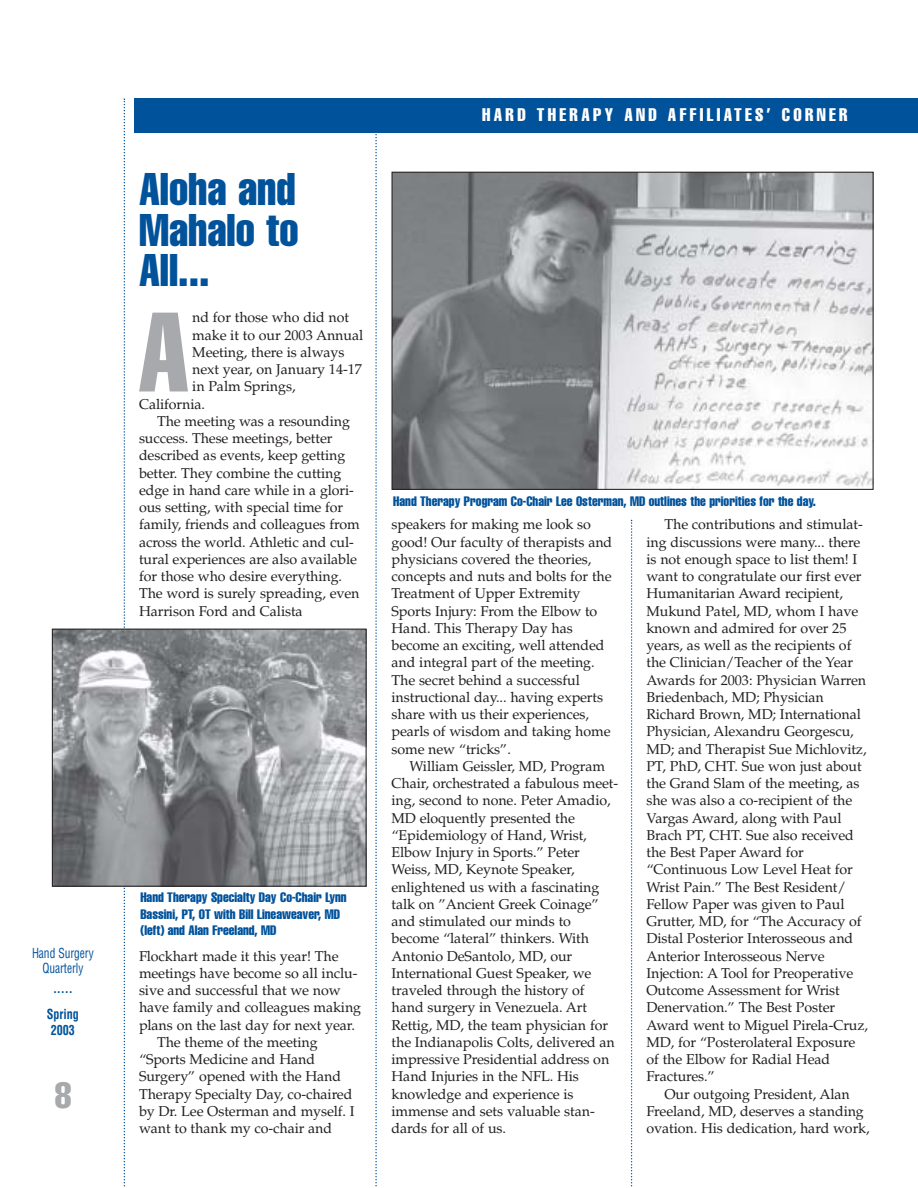
<style>
.page{position:relative;width:918px;height:1188px;background:#fff}
.page>*{position:absolute;margin:0;border:0;box-sizing:border-box;transform-origin:0 0}
.t1{font:extra-condensed 110.7px "Helvetica";color:#a7a9ac}
.t2{font:extra-condensed 45px/40.5px "Helvetica";color:#00529b;text-align:justify}
.t3{font:extra-condensed 36px "Helvetica";color:#a7a9ac}
.t4{font:extra-condensed 18px "Helvetica";letter-spacing:.185em;color:#fff}
.t5{font:14.25px/17.2px "Palatino";letter-spacing:-.005em;color:#231f1f}
.t6{font:extra-condensed 13.5px/16.5px "Helvetica";color:#00529b}
.t7{font:condensed 13.5px/15px "Helvetica";letter-spacing:-.005em;color:#00529b;text-align:center;scale:.85 1}
.t8{font:700 condensed 13.5px/26px "Helvetica";letter-spacing:-.005em;color:#00529b;text-align:center;scale:.9 1}
</style>
<div class="page">
<svg style="left:124px;top:99px;width:1px;height:1088px"></svg>
<svg style="left:375px;top:134px;width:2px;height:1053px"></svg>
<svg style="left:631px;top:520px;width:1px;height:667px"></svg>
<div style="left:135px;top:98px;width:783px;height:35px;background:#00529b"></div>
<img style="left:394px;top:174px;width:478px;height:314px">
<div style="left:392px;top:172px;width:482px;height:318px;border:1px solid #231f1f"></div>
<img style="left:54px;top:631px;width:311px;height:254px">
<div style="left:52px;top:629px;width:315px;height:258px;border:1px solid #231f1f"></div>
<p class="t7" style="left:32px;top:946px;width:74px">Hand Surgery<br>Quarterly</p>
<p class="t8" style="left:47px;top:976px;width:37px">.....<br>Spring</p>
<p class="t8" style="left:51px;top:1018px;width:28px">2003</p>
<h3 class="t3" style="left:55px;top:1082px;width:18px">8</h3>
<h2 class="t2" style="left:139px;top:172px;width:161px">Aloha and Mahalo to All...</h2>
<h1 class="t1" style="left:138px;top:313px;width:53px">A</h1>
<p class="t5" style="left:192px;top:311px;width:158px">nd for those who did not</p>
<p class="t5" style="left:192px;top:328px;width:172px">make it to our 2003 Annual</p>
<p class="t5" style="left:192px;top:345px;width:154px">Meeting, there is always</p>
<p class="t5" style="left:192px;top:362px;width:171px">next year, on January 14-17</p>
<p class="t5" style="left:192px;top:380px;width:105px">in Palm Springs,</p>
<p class="t5" style="left:139px;top:397px;width:68px">California.</p>
<p class="t5" style="left:157px;top:414px;width:194px">The meeting was a resounding</p>
<p class="t5" style="left:139px;top:431px;width:195px">success. These meetings, better</p>
<p class="t5" style="left:139px;top:449px;width:208px">described as events, keep getting</p>
<p class="t5" style="left:139px;top:466px;width:204px">better. They combine the cutting</p>
<p class="t5" style="left:139px;top:483px;width:216px">edge in hand care while in a glori-</p>
<p class="t5" style="left:139px;top:500px;width:206px">ous setting, with special time for</p>
<p class="t5" style="left:139px;top:518px;width:222px">family, friends and colleagues from</p>
<p class="t5" style="left:139px;top:535px;width:216px">across the world. Athletic and cul-</p>
<p class="t5" style="left:139px;top:552px;width:219px">tural experiences are also available</p>
<p class="t5" style="left:139px;top:569px;width:205px">for those who desire everything.</p>
<p class="t5" style="left:139px;top:587px;width:222px">The word is surely spreading, even</p>
<p class="t5" style="left:139px;top:604px;width:165px">Harrison Ford and Calista</p>
<p class="t6" style="left:140px;top:890px;width:208px">Hand Therapy Specialty Day Co-Chair Lynn<br>Bassini, PT, OT with Bill Lineaweaver, MD (left) and Alan Freeland, MD</p>
<p class="t5" style="left:139px;top:949px;width:201px">Flockhart made it this year! The</p>
<p class="t5" style="left:139px;top:966px;width:220px">meetings have become so all inclu-</p>
<p class="t5" style="left:139px;top:983px;width:203px">sive and successful that we now</p>
<p class="t5" style="left:139px;top:1001px;width:224px">have family and colleagues making</p>
<p class="t5" style="left:139px;top:1018px;width:217px">plans on the last day for next year.</p>
<p class="t5" style="left:157px;top:1035px;width:162px">The theme of the meeting</p>
<p class="t5" style="left:139px;top:1052px;width:178px">“Sports Medicine and Hand</p>
<p class="t5" style="left:139px;top:1070px;width:204px">Surgery” opened with the Hand</p>
<p class="t5" style="left:139px;top:1087px;width:215px">Therapy Specialty Day, co-chaired</p>
<p class="t5" style="left:139px;top:1104px;width:217px">by Dr. Lee Osterman and myself. I</p>
<p class="t5" style="left:139px;top:1121px;width:195px">want to thank my co-chair and</p>
<p class="t4" style="left:482px;top:108px;width:367px">HARD THERAPY AND AFFILIATES’ CORNER</p>
<p class="t6" style="left:393px;top:493px;width:424px">Hand Therapy Program Co-Chair Lee Osterman, MD outlines the priorities for the day.</p>
<p class="t5" style="left:392px;top:518px;width:222px">speakers for making me look so good! Our faculty of therapists and physicians covered the theories, concepts and nuts and bolts for the<br>Treatment of Upper Extremity<br>Sports Injury: From the Elbow to<br>Hand. This Therapy Day has become an exciting, well attended and integral part of the meeting.<br>The secret behind a successful instructional day... having experts share with us their experiences, pearls of wisdom and taking home some new “tricks”.</p>
<p class="t5" style="left:392px;top:759px;width:228px;text-indent:18px">William Geissler, MD, Program<br>Chair, orchestrated a fabulous meet&shy;ing, second to none. Peter Amadio,<br>MD eloquently presented the “Epidemiology of Hand, Wrist,<br>Elbow Injury in Sports.” Peter<br>Weiss, MD, Keynote Speaker, enlightened us with a fascinating talk on ”Ancient Greek Coinage” and stimulated our minds to become “lateral” thinkers. With<br>Antonio DeSantolo, MD, our<br>International Guest Speaker, we traveled through the history of hand surgery in Venezuela. Art<br>Rettig, MD, the team physician for the Indianapolis Colts, delivered an impressive Presidential address on<br>Hand Injuries in the NFL. His knowledge and experience is immense and sets valuable stan&shy;dards for all of us.</p>
<p class="t5" style="left:646px;top:518px;width:223px;text-indent:18px">The contributions and stimulat&shy;ing discussions were many... there is not enough space to list them! I want to congratulate our first ever<br>Humanitarian Award recipient,<br>Mukund Patel, MD, whom I have known and admired for over 25 years, as well as the recipients of the Clinician/Teacher of the Year<br>Awards for 2003: Physician Warren<br>Briedenbach, MD; Physician<br>Richard Brown, MD; International<br>Physician, Alexandru Georgescu,<br>MD; and Therapist Sue Michlovitz,<br>PT, PhD, CHT. Sue won just about the Grand Slam of the meeting, as she was also a co-recipient of the<br>Vargas Award, along with Paul<br>Brach PT, CHT. Sue also received the Best Paper Award for “Continuous Low Level Heat for<br>Wrist Pain.” The Best Resident/<br>Fellow Paper was given to Paul<br>Grutter, MD, for “The Accuracy of<br>Distal Posterior Interosseous and<br>Anterior Interosseous Nerve<br>Injection: A Tool for Preoperative<br>Outcome Assessment for Wrist<br>Denervation.” The Best Poster<br>Award went to Miguel Pirela-Cruz,<br>MD, for “Posterolateral Exposure of the Elbow for Radial Head<br>Fractures.”</p>
<p class="t5" style="left:646px;top:1087px;width:225px;text-align:center">Our outgoing President, Alan<br>Freeland, MD, deserves a standing ovation. His dedication, hard work,</p>
</div>
